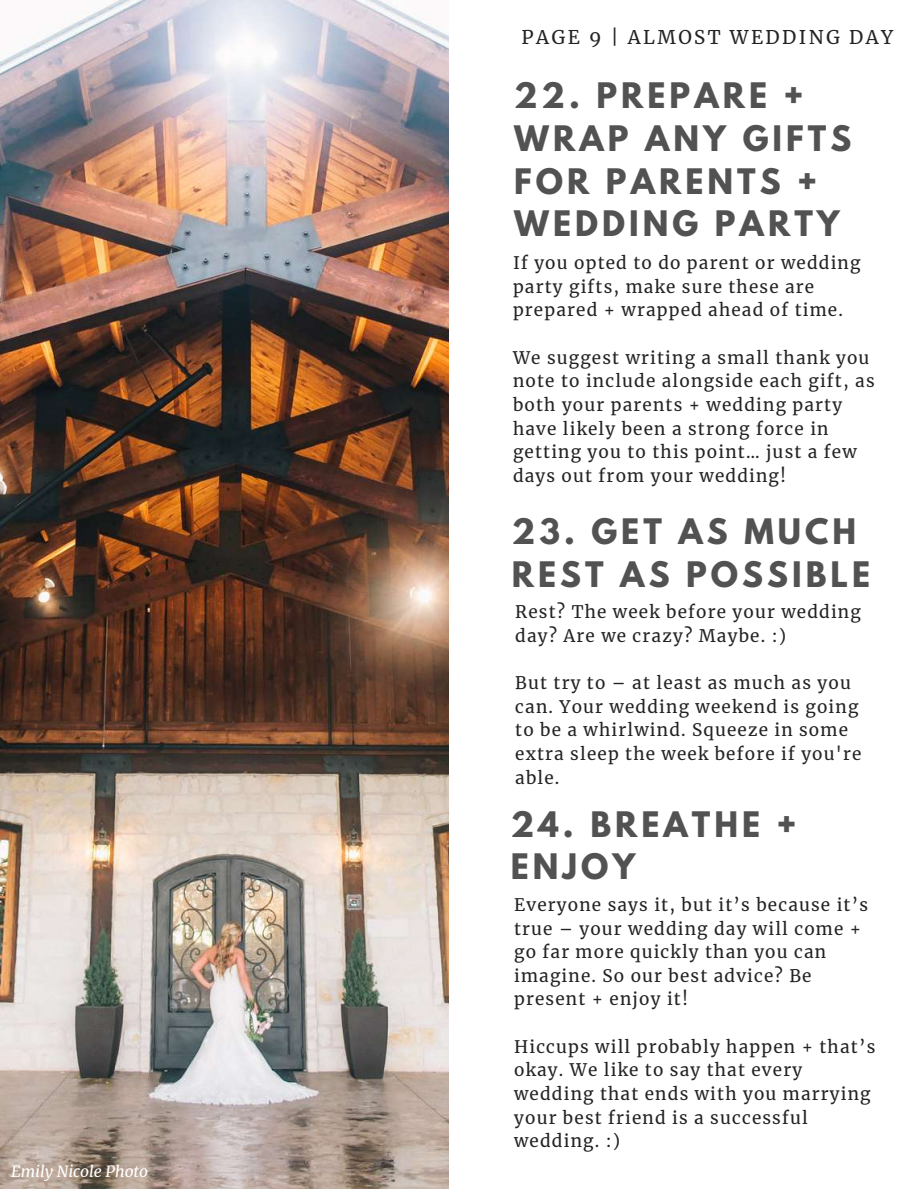
<style>
.page{position:relative;width:918px;height:1189px;background:#fff}
.page>*{position:absolute;margin:0;border:0;box-sizing:border-box;transform-origin:0 0}
.t1{font:700 31.2px/42.8px "League Spartan";letter-spacing:.13em;color:#525252}
.t2{font:18.75px "Merriweather";letter-spacing:.13em;color:#232323}
.t3{font:17.1px/23.7px "Merriweather";letter-spacing:.07em;color:#232323}
.t4{font:italic 15.6px "Merriweather";color:#fff}
</style>
<div class="page">
<img style="left:0;top:0;width:449px;height:1188px">
<p class="t4" style="left:11px;top:1160px;width:138px">Emily Nicole Photo</p>
<p class="t2" style="left:522px;top:25px;width:373px">PAGE 9 | ALMOST WEDDING DAY</p>
<h1 class="t1" style="left:514px;top:78px;width:339px">22. PREPARE +<br>WRAP ANY GIFTS<br>FOR PARENTS +<br>WEDDING PARTY</h1>
<p class="t3" style="left:513px;top:251px;width:349px">If you opted to do parent or wedding party gifts, make sure these are prepared + wrapped ahead of time.</p>
<p class="t3" style="left:513px;top:345px;width:363px">We suggest writing a small thank you note to include alongside each gift, as both your parents + wedding party have likely been a strong force in getting you to this point… just a few days out from your wedding!</p>
<h1 class="t1" style="left:512px;top:513px;width:360px">23. GET AS MUCH<br>REST AS POSSIBLE</h1>
<p class="t3" style="left:515px;top:600px;width:347px">Rest? The week before your wedding day? Are we crazy? Maybe. :)</p>
<p class="t3" style="left:515px;top:671px;width:348px">But try to – at least as much as you can. Your wedding weekend is going to be a whirlwind. Squeeze in some extra sleep the week before if you're able.</p>
<h1 class="t1" style="left:511px;top:806px;width:287px">24. BREATHE +<br>ENJOY</h1>
<p class="t3" style="left:514px;top:892px;width:355px">Everyone says it, but it’s because it’s true – your wedding day will come + go far more quickly than you can imagine. So our best advice? Be present + enjoy it!</p>
<p class="t3" style="left:514px;top:1034px;width:363px">Hiccups will probably happen + that’s okay. We like to say that every wedding that ends with you marrying your best friend is a successful wedding. :)</p>
</div>
